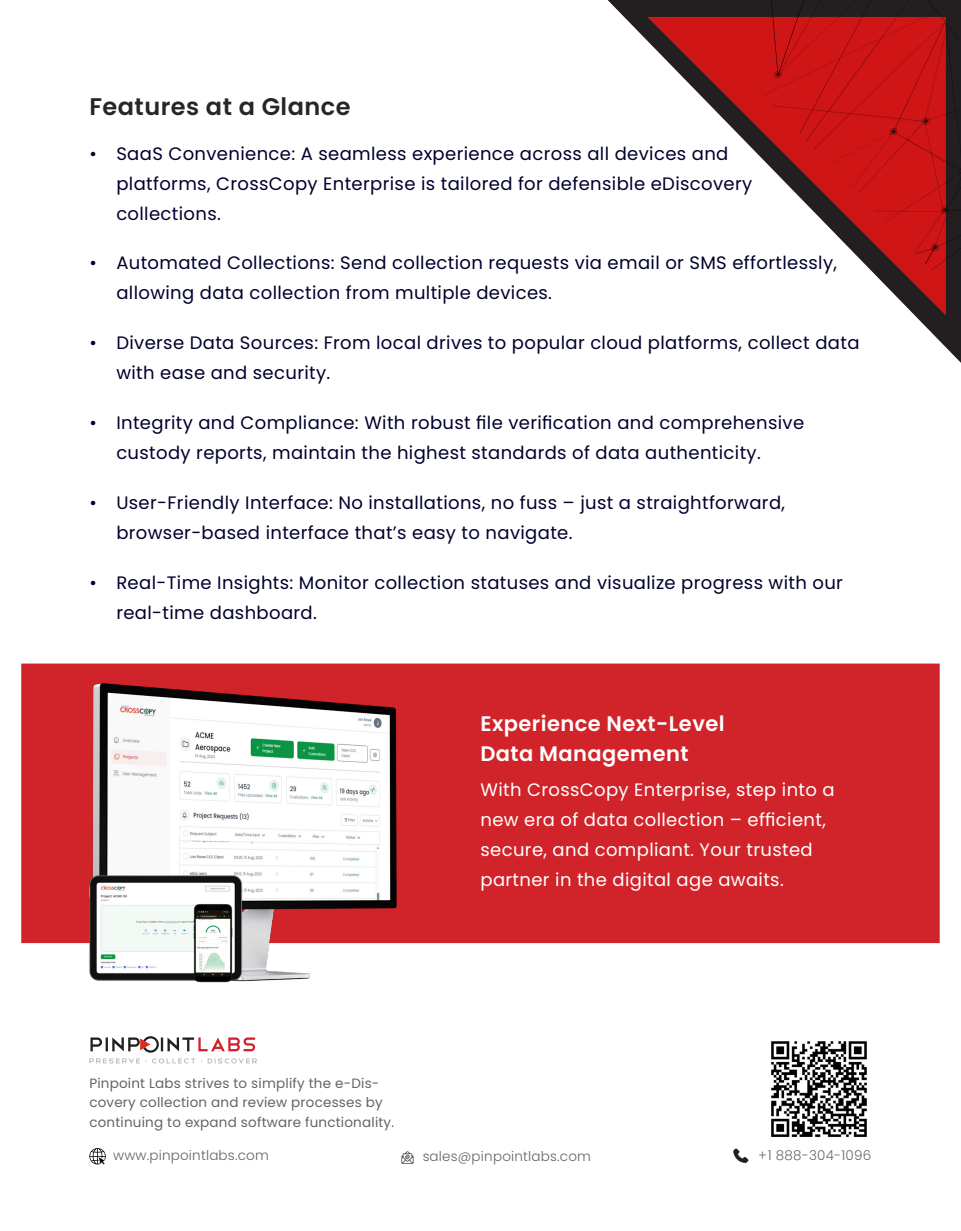
<style>
.page{position:relative;width:961px;height:1231px;background:#fff}
.page>*{position:absolute;margin:0;border:0;box-sizing:border-box;transform-origin:0 0}
.Quotes{font:600 24px "Poppins";letter-spacing:.02em;color:#282526}
.Quotes-2{font:600 21px "Poppins";letter-spacing:.02em;color:#fff}
.t1{font:18px/30px "Poppins";letter-spacing:.02em;color:#00002d}
.Quotes-3{font:18px/30px "Poppins";letter-spacing:.02em;color:#fff}
.t2{font:13.5px/19.5px "Poppins";letter-spacing:.015em;color:#231f20}
.t3{font:300 13.5px "Poppins";letter-spacing:.015em;color:#231f20}
.t4{font:300 13.5px "Poppins";letter-spacing:.015em;color:#282526}
</style>
<div class="page">
<svg style="left:607px;top:0;width:354px;height:363px"></svg>
<svg style="left:647px;top:17px;width:298px;height:298px"></svg>
<svg style="left:734px;top:0;width:227px;height:272px"></svg>
<div style="left:21px;top:663px;width:918px;height:280px;background:#d1232a;border:2px solid #d1232a"></div>
<img style="left:92px;top:683px;width:307px;height:298px">
<img style="left:86px;top:846px;width:158px;height:135px">
<img style="left:173px;top:903px;width:80px;height:80px">
<svg style="left:90px;top:1036px;width:165px;height:16px"></svg>
<svg style="left:89px;top:1058px;width:168px;height:5px"></svg>
<img style="left:771px;top:1041px;width:96px;height:96px">
<img style="left:401px;top:1151px;width:13px;height:13px">
<svg style="left:89px;top:1148px;width:17px;height:16px"></svg>
<img style="left:733px;top:1148px;width:16px;height:15px">
<p class="Quotes" style="left:89px;top:92px;width:263px">Features at a Glance</p>
<p class="t1" style="left:116px;top:139px;width:637px;text-indent:-27px">• SaaS Convenience: A seamless experience across all devices and platforms, CrossCopy Enterprise is tailored for defensible eDiscovery collections.</p>
<p class="t1" style="left:116px;top:248px;width:722px;text-indent:-27px">• Automated Collections: Send collection requests via email or SMS effortlessly, allowing data collection from multiple devices.</p>
<p class="t1" style="left:116px;top:328px;width:744px;text-indent:-27px">• Diverse Data Sources: From local drives to popular cloud platforms, collect data with ease and security.</p>
<p class="t1" style="left:116px;top:408px;width:689px;text-indent:-27px">• Integrity and Compliance: With robust file verification and comprehensive custody reports, maintain the highest standards of data authenticity.</p>
<p class="t1" style="left:116px;top:488px;width:670px;text-indent:-27px">• User-Friendly Interface: No installations, no fuss – just a straightforward, browser-based interface that’s easy to navigate.</p>
<p class="t1" style="left:116px;top:568px;width:728px;text-indent:-27px">• Real-Time Insights: Monitor collection statuses and visualize progress with our real-time dashboard.</p>
<p class="Quotes-2" style="left:480px;top:711px;width:245px">Experience Next-Level</p>
<p class="Quotes-2" style="left:480px;top:741px;width:209px">Data Management</p>
<p class="t2" style="left:89px;top:1073px;width:306px">Pinpoint Labs strives to simplify the e-Dis&shy;covery collection and review processes by continuing to expand software functionality.</p>
<p class="Quotes-3" style="left:480px;top:775px;width:356px">With CrossCopy Enterprise, step into a new era of data collection – efficient, secure, and compliant. Your trusted partner in the digital age awaits.</p>
<p class="t3" style="left:113px;top:1147px;width:157px">www.pinpointlabs.com</p>
<p class="t3" style="left:422px;top:1148px;width:170px">sales@pinpointlabs.com</p>
<p class="t4" style="left:758px;top:1147px;width:114px">+1 888-304-1096</p>
</div>
